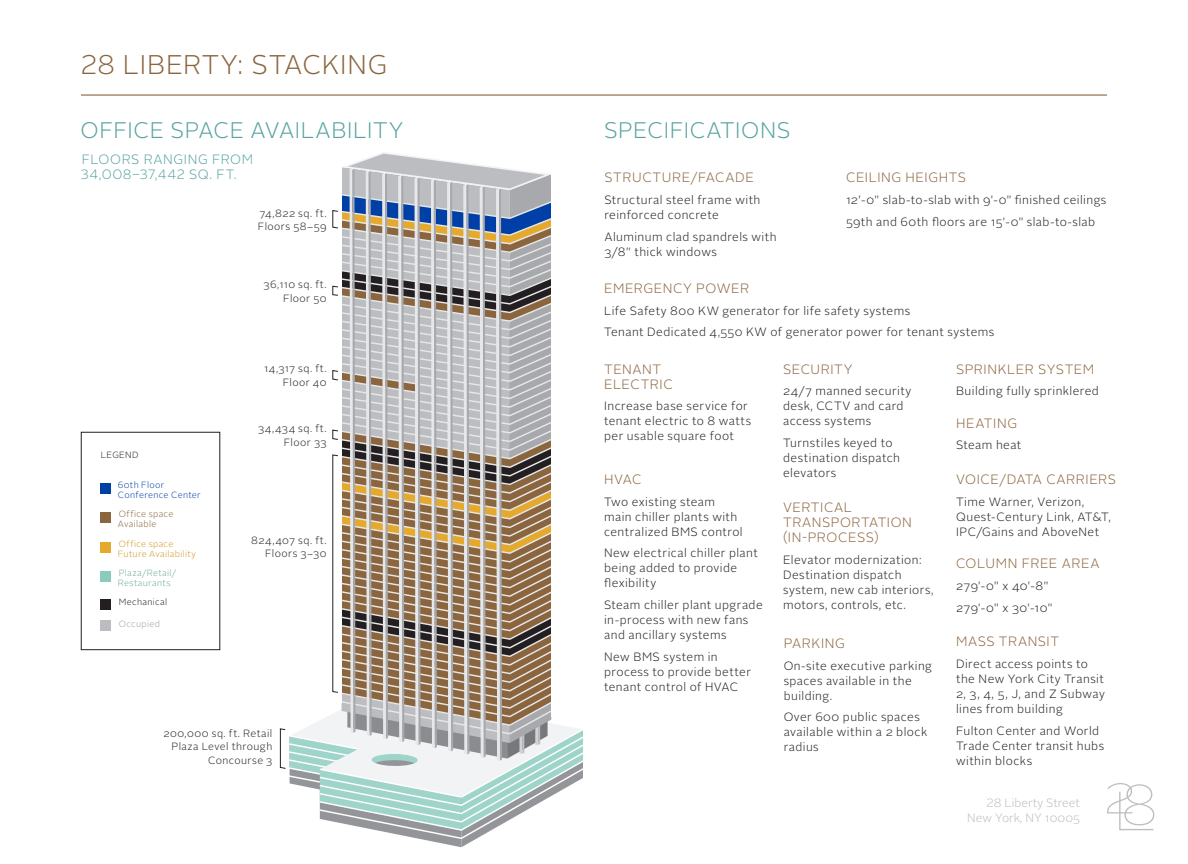
<style>
.page{position:relative;width:1188px;height:864px;background:#fff}
.page>*{position:absolute;margin:0;border:0;box-sizing:border-box;transform-origin:0 0}
.TITLE_2{font:300 27px "Alright Sans";letter-spacing:.02em;color:#8b653e}
.TITLE_2-2{font:300 22.5px "Alright Sans";letter-spacing:.02em;color:#57a3a0}
.Bullets_-_text{font:300 13.5px/15px "Alright Sans";letter-spacing:.04em;color:#8b653e}
.Bullets_-_text-2{font:300 13.5px/15px "Alright Sans";letter-spacing:.045em;color:#57a3a0}
.Bullets_-_text-3{font:300 12px/15px "Alright Sans";letter-spacing:.035em;color:#231f20}
.t1{font:300 12px/14.4px "Alright Sans";color:#bcbdc0;text-align:right}
.Bullets_-_text-4{font:300 10.5px/13.5px "Alright Sans";letter-spacing:.045em;color:#231f20;text-align:right}
.TEXT{font:300 9px/10.2px "Alright Sans";letter-spacing:.035em;color:#cf9927}
.TEXT-2{font:300 9px/10.2px "Alright Sans";letter-spacing:.035em;color:#0040a6}
.TEXT-3{font:300 9px/10.2px "Alright Sans";letter-spacing:.04em;color:#6daa9d}
.TEXT-4{font:300 9px/10.2px "Alright Sans";letter-spacing:.035em;color:#8b653e}
.TEXT-5{font:300 9px "Alright Sans";letter-spacing:.04em;color:#231f20}
.TEXT-6{font:300 9px "Alright Sans";letter-spacing:.035em;color:#9d9fa2}
.FOOTNOTE{font:300 9px "Alright Sans";letter-spacing:.03em;color:#231f20}
</style>
<div class="page">
<svg style="left:1107px;top:783px;width:47px;height:47px"></svg>
<div style="left:100px;top:483px;width:11px;height:11px;background:#0040a6"></div>
<div style="left:100px;top:512px;width:11px;height:11px;background:#8b653e"></div>
<div style="left:100px;top:542px;width:11px;height:11px;background:#e4a92d"></div>
<div style="left:100px;top:571px;width:11px;height:11px;background:#8bcbbb"></div>
<div style="left:100px;top:599px;width:11px;height:11px;background:#231f20"></div>
<div style="left:100px;top:620px;width:11px;height:11px;background:#bcbdc0"></div>
<div style="left:81px;top:432px;width:139px;height:218px;border:1px solid #231f20"></div>
<svg style="left:280px;top:152px;width:303px;height:695px"></svg>
<hr style="left:81px;top:94px;width:1026px;height:2px;background:#8b653e">
<p class="TITLE_2" style="left:81px;top:47px;width:308px">28 LIBERTY: STACKING</p>
<p class="TITLE_2-2" style="left:81px;top:115px;width:325px">OFFICE SPACE AVAILABILITY</p>
<p class="Bullets_-_text-2" style="left:81px;top:152px;width:174px">FLOORS RANGING FROM<br>34,008–37,442 SQ. FT.</p>
<p class="Bullets_-_text-4" style="left:260px;top:206px;width:68px">74,822 sq. ft.</p>
<p class="Bullets_-_text-4" style="left:258px;top:220px;width:70px">Floors 58–59</p>
<p class="Bullets_-_text-4" style="left:264px;top:278px;width:64px">36,110 sq. ft.</p>
<p class="Bullets_-_text-4" style="left:283px;top:291px;width:45px">Floor 50</p>
<p class="FOOTNOTE" style="left:101px;top:448px;width:39px">LEGEND</p>
<p class="TEXT-2" style="left:118px;top:480px;width:84px">60th Floor<br>Conference Center</p>
<p class="TEXT-4" style="left:118px;top:509px;width:57px">Office space<br>Available</p>
<p class="TEXT" style="left:118px;top:539px;width:79px">Office space<br>Future Availability</p>
<p class="TEXT-3" style="left:118px;top:568px;width:60px">Plaza/Retail/<br>Restaurants</p>
<p class="TEXT-5" style="left:119px;top:596px;width:50px">Mechanical</p>
<p class="TEXT-6" style="left:119px;top:617px;width:43px">Occupied</p>
<p class="Bullets_-_text-4" style="left:264px;top:362px;width:64px">14,317 sq. ft.</p>
<p class="Bullets_-_text-4" style="left:283px;top:376px;width:45px">Floor 40</p>
<p class="Bullets_-_text-4" style="left:258px;top:422px;width:70px">34,434 sq. ft.</p>
<p class="Bullets_-_text-4" style="left:284px;top:435px;width:44px">Floor 33</p>
<p class="Bullets_-_text-4" style="left:251px;top:533px;width:77px">824,407 sq. ft.</p>
<p class="Bullets_-_text-4" style="left:265px;top:547px;width:63px">Floors 3–30</p>
<p class="Bullets_-_text-4" style="left:163px;top:726px;width:110px">200,000 sq. ft. Retail</p>
<p class="Bullets_-_text-4" style="left:172px;top:740px;width:102px">Plaza Level through<br>Concourse 3</p>
<p class="TITLE_2-2" style="left:604px;top:115px;width:188px">SPECIFICATIONS</p>
<p class="Bullets_-_text" style="left:604px;top:170px;width:151px">STRUCTURE/FACADE</p>
<p class="Bullets_-_text-3" style="left:604px;top:192px;width:158px">Structural steel frame with reinforced concrete</p>
<p class="Bullets_-_text-3" style="left:604px;top:229px;width:174px">Aluminum clad spandrels with<br>3/8" thick windows</p>
<p class="Bullets_-_text" style="left:604px;top:281px;width:146px">EMERGENCY POWER</p>
<p class="Bullets_-_text-3" style="left:604px;top:303px;width:308px">Life Safety 800 KW generator for life safety systems</p>
<p class="Bullets_-_text-3" style="left:604px;top:325px;width:392px">Tenant Dedicated 4,550 KW of generator power for tenant systems</p>
<p class="Bullets_-_text" style="left:783px;top:362px;width:71px">SECURITY</p>
<p class="Bullets_-_text-3" style="left:783px;top:384px;width:130px">24/7 manned security desk, CCTV and card access systems</p>
<p class="Bullets_-_text-3" style="left:783px;top:436px;width:118px">Turnstiles keyed to destination dispatch elevators</p>
<p class="Bullets_-_text" style="left:604px;top:472px;width:39px">HVAC</p>
<p class="Bullets_-_text-3" style="left:604px;top:494px;width:140px">Two existing steam main chiller plants with centralized BMS control</p>
<p class="Bullets_-_text-3" style="left:604px;top:546px;width:155px">New electrical chiller plant being added to provide flexibility</p>
<p class="Bullets_-_text-3" style="left:604px;top:598px;width:160px">Steam chiller plant upgrade in-process with new fans and ancillary systems</p>
<p class="Bullets_-_text-3" style="left:604px;top:650px;width:148px">New BMS system in process to provide better tenant control of HVAC</p>
<p class="Bullets_-_text" style="left:846px;top:170px;width:122px">CEILING HEIGHTS</p>
<p class="Bullets_-_text-3" style="left:846px;top:192px;width:262px">12'-0" slab-to-slab with 9'-0" finished ceilings</p>
<p class="Bullets_-_text-3" style="left:846px;top:214px;width:251px">59th and 60th floors are 15'-0" slab-to-slab</p>
<p class="Bullets_-_text" style="left:956px;top:362px;width:140px">SPRINKLER SYSTEM</p>
<p class="Bullets_-_text-3" style="left:956px;top:384px;width:144px">Building fully sprinklered</p>
<p class="Bullets_-_text" style="left:604px;top:362px;width:70px">TENANT<br>ELECTRIC</p>
<p class="Bullets_-_text-3" style="left:604px;top:399px;width:149px">Increase base service for tenant electric to 8 watts per usable square foot</p>
<p class="Bullets_-_text" style="left:956px;top:416px;width:63px">HEATING</p>
<p class="Bullets_-_text-3" style="left:956px;top:438px;width:67px">Steam heat</p>
<p class="Bullets_-_text" style="left:956px;top:472px;width:161px">VOICE/DATA CARRIERS</p>
<p class="Bullets_-_text-3" style="left:956px;top:494px;width:156px">Time Warner, Verizon,<br>Quest-Century Link, AT&amp;T,<br>IPC/Gains and AboveNet</p>
<p class="Bullets_-_text" style="left:783px;top:500px;width:130px">VERTICAL<br>TRANSPORTATION (IN-PROCESS)</p>
<p class="Bullets_-_text-3" style="left:783px;top:553px;width:152px">Elevator modernization:<br>Destination dispatch system, new cab interiors, motors, controls, etc.</p>
<p class="Bullets_-_text" style="left:956px;top:557px;width:145px">COLUMN FREE AREA</p>
<p class="Bullets_-_text-3" style="left:956px;top:579px;width:94px">279'-0" x 40'-8"</p>
<p class="Bullets_-_text-3" style="left:956px;top:601px;width:98px">279'-0" x 30'-10"</p>
<p class="Bullets_-_text" style="left:956px;top:634px;width:105px">MASS TRANSIT</p>
<p class="Bullets_-_text-3" style="left:956px;top:657px;width:150px">Direct access points to the New York City Transit<br>2, 3, 4, 5, J, and Z Subway lines from building</p>
<p class="Bullets_-_text-3" style="left:956px;top:723px;width:150px">Fulton Center and World<br>Trade Center transit hubs within blocks</p>
<p class="Bullets_-_text" style="left:784px;top:636px;width:63px">PARKING</p>
<p class="Bullets_-_text-3" style="left:784px;top:658px;width:150px">On-site executive parking spaces available in the building.</p>
<p class="Bullets_-_text-3" style="left:784px;top:710px;width:145px">Over 600 public spaces available within a 2 block radius</p>
<p class="t1" style="left:967px;top:796px;width:114px">28 Liberty Street<br>New York, NY 10005</p>
</div>
